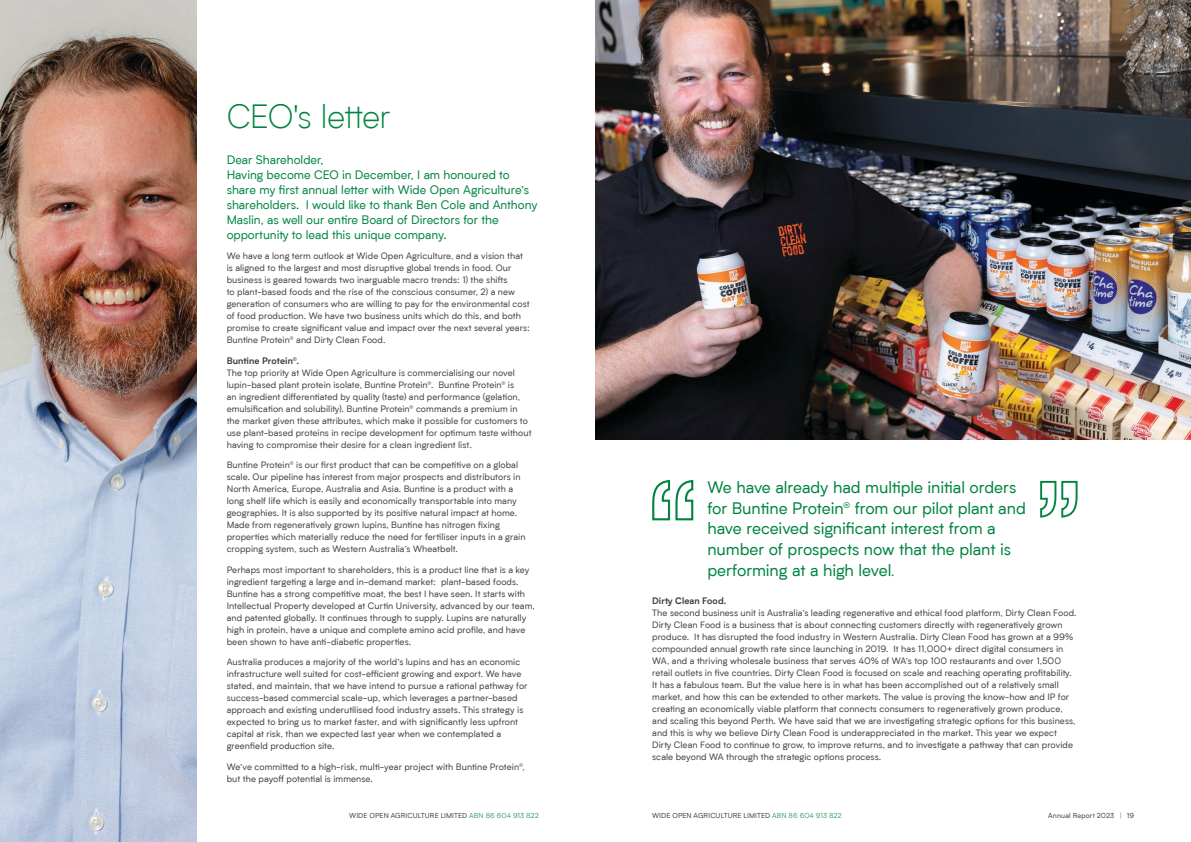
<style>
.page{position:relative;width:1191px;height:842px;background:#fff}
.page>*{position:absolute;margin:0;border:0;box-sizing:border-box;transform-origin:0 0}
.t1{font:300 33.5px "Biotif";letter-spacing:-.03em;color:#00843f}
.t2{font:16.3px/20.6px "Biotif";letter-spacing:-.005em;color:#00843f}
.t3{font:12px/15px "Biotif";letter-spacing:-.005em;color:#00843f}
.t4{font:9px/12px "Biotif";letter-spacing:.01em;color:#414142}
.t5{font:700 9px "Biotif";letter-spacing:.01em;color:#414142}
.t6{font:7px "Biotif";letter-spacing:.015em;color:#414142}
.s1{font-size:12px}
.s2{color:#41a068}
</style>
<div class="page">
<img style="left:0;top:0;width:197px;height:842px">
<img style="left:595px;top:0;width:596px;height:439px">
<svg style="left:652px;top:479px;width:42px;height:42px"></svg>
<svg style="left:1040px;top:480px;width:38px;height:38px"></svg>
<h1 class="t1" style="left:227px;top:94px;width:166px">CEO's letter</h1>
<p class="t3" style="left:227px;top:151px;width:312px">Dear Shareholder,<br>Having become CEO in December, I am honoured to share my first annual letter with Wide Open Agriculture’s shareholders. I would like to thank Ben Cole and Anthony Maslin, as well our entire Board of Directors for the opportunity to lead this unique company.</p>
<p class="t4" style="left:227px;top:249px;width:305px">We have a long term outlook at Wide Open Agriculture, and a vision that is aligned to the largest and most disruptive global trends in food. Our business is geared towards two inarguable macro trends: 1) the shifts<br>to plant-based foods and the rise of the conscious consumer, 2) a new generation of consumers who are willing to pay for the environmental cost of food production. We have two business units which do this, and both promise to create significant value and impact over the next several years:<br>Buntine Protein® and Dirty Clean Food.</p>
<p class="t5" style="left:227px;top:354px;width:74px">Buntine Protein®.</p>
<p class="t4" style="left:227px;top:366px;width:306px">The top priority at Wide Open Agriculture is commercialising our novel lupin-based plant protein isolate, Buntine Protein®. Buntine Protein® is<br>an ingredient differentiated by quality (taste) and performance (gelation, emulsification and solubility). Buntine Protein® commands a premium in the market given these attributes, which make it possible for customers to use plant-based proteins in recipe development for optimum taste without having to compromise their desire for a clean ingredient list.</p>
<p class="t4" style="left:227px;top:458px;width:300px">Buntine Protein® is our first product that can be competitive on a global scale. Our pipeline has interest from major prospects and distributors in North America, Europe, Australia and Asia. Buntine is a product with a long shelf life which is easily and economically transportable into many geographies. It is also supported by its positive natural impact at home.<br>Made from regeneratively grown lupins, Buntine has nitrogen fixing properties which materially reduce the need for fertiliser inputs in a grain cropping system, such as Western Australia’s Wheatbelt.</p>
<p class="t4" style="left:227px;top:563px;width:310px">Perhaps most important to shareholders, this is a product line that is a key ingredient targeting a large and in-demand market: plant-based foods.<br>Buntine has a strong competitive moat, the best I have seen. It starts with Intellectual Property developed at Curtin University, advanced by our team, and patented globally. It continues through to supply. Lupins are naturally high in protein, have a unique and complete amino acid profile, and have been shown to have anti-diabetic properties.</p>
<p class="t4" style="left:227px;top:655px;width:302px">Australia produces a majority of the world’s lupins and has an economic infrastructure well suited for cost-efficient growing and export. We have stated, and maintain, that we have intend to pursue a rational pathway for success-based commercial scale-up, which leverages a partner-based approach and existing underutilised food industry assets. This strategy is expected to bring us to market faster, and with significantly less upfront capital at risk, than we expected last year when we contemplated a greenfield production site.</p>
<p class="t4" style="left:227px;top:760px;width:300px">We’ve committed to a high-risk, multi-year project with Buntine Protein®, but the payoff potential is immense.</p>
<h2 class="t2" style="left:707px;top:476px;width:320px">We have already had multiple initial orders for Buntine Protein® from our pilot plant and have received significant interest from a number of prospects now that the plant is performing at a high level<span class="s1">.</span></h2>
<p class="t5" style="left:652px;top:594px;width:76px">Dirty Clean Food.</p>
<p class="t4" style="left:652px;top:606px;width:426px">The second business unit is Australia’s leading regenerative and ethical food platform, Dirty Clean Food.<br>Dirty Clean Food is a business that is about connecting customers directly with regeneratively grown produce. It has disrupted the food industry in Western Australia. Dirty Clean Food has grown at a 99% compounded annual growth rate since launching in 2019. It has 11,000+ direct digital consumers in WA, and a thriving wholesale business that serves 40% of WA’s top 100 restaurants and over 1,500 retail outlets in five countries. Dirty Clean Food is focused on scale and reaching operating profitability.<br>It has a fabulous team. But the value here is in what has been accomplished out of a relatively small market, and how this can be extended to other markets. The value is proving the know-how and IP for creating an economically viable platform that connects consumers to regeneratively grown produce, and scaling this beyond Perth. We have said that we are investigating strategic options for this business, and this is why we believe Dirty Clean Food is underappreciated in the market. This year we expect Dirty Clean Food to continue to grow, to improve returns, and to investigate a pathway that can provide scale beyond WA through the strategic options process.</p>
<p class="t6" style="left:349px;top:810px;width:191px">WIDE OPEN AGRICULTURE LIMITED <span class="s2">ABN 86 604 913 822</span></p>
<p class="t6" style="left:652px;top:810px;width:191px">WIDE OPEN AGRICULTURE LIMITED <span class="s2">ABN 86 604 913 822</span></p>
<p class="t6" style="left:1048px;top:810px;width:87px">Annual Report 2023 <span class="s2">|</span> 19</p>
</div>
